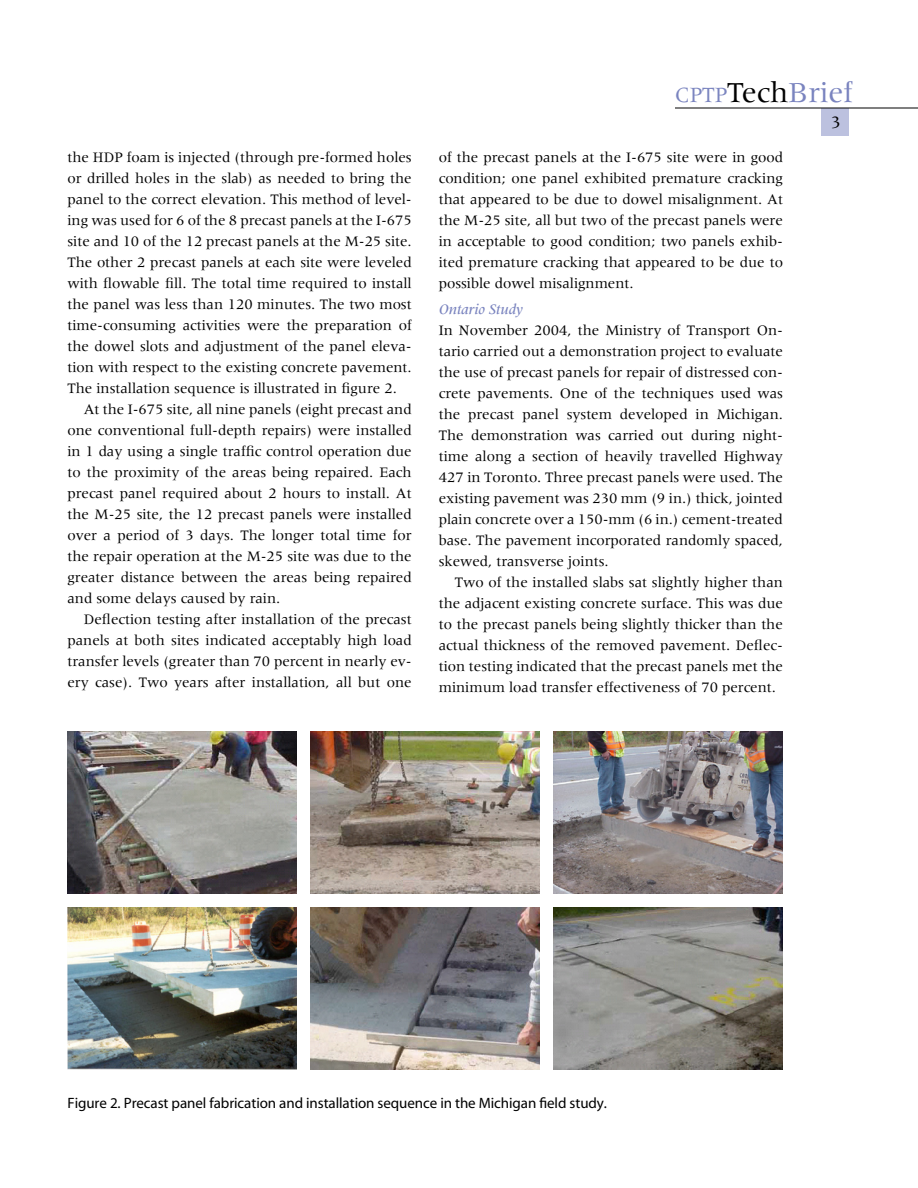
<style>
.page{position:relative;width:918px;height:1188px;background:#fff}
.page>*{position:absolute;margin:0;border:0;box-sizing:border-box;transform-origin:0 0}
.t1{font:30px "Meridien LT";color:#7a84bf}
.t2{font:18px "Meridien LT";color:#000}
.t3{font:15px/21px "Meridien LT";letter-spacing:-.005em;color:#000;text-align:justify}
.t4{font:15px "Myriad";letter-spacing:-.005em;color:#000}
.t5{font:italic 500 15px "Meridien LT";letter-spacing:-.005em;color:#7a84bf}
.s1{font-size:22.5px}
.s2{color:#000}
</style>
<div class="page">
<div style="left:822px;top:108px;width:27px;height:27px;background:#bcc1df"></div>
<hr style="left:675px;top:108px;width:243px;height:1px;background:#000">
<img style="left:68px;top:732px;width:229px;height:161px">
<img style="left:310px;top:732px;width:230px;height:162px">
<img style="left:554px;top:732px;width:229px;height:162px">
<img style="left:68px;top:907px;width:229px;height:162px">
<img style="left:311px;top:907px;width:229px;height:162px">
<img style="left:554px;top:907px;width:229px;height:162px">
<p class="t3" style="left:68px;top:146px;width:346px">the HDP foam is injected (through pre-formed holes</p>
<p class="t3" style="left:68px;top:167px;width:346px">or drilled holes in the slab) as needed to bring the</p>
<p class="t3" style="left:68px;top:188px;width:346px">panel to the correct elevation. This method of level-</p>
<p class="t3" style="left:68px;top:209px;width:346px">ing was used for 6 of the 8 precast panels at the I-675</p>
<p class="t3" style="left:68px;top:230px;width:346px">site and 10 of the 12 precast panels at the M-25 site.</p>
<p class="t3" style="left:68px;top:251px;width:346px">The other 2 precast panels at each site were leveled</p>
<p class="t3" style="left:68px;top:272px;width:346px">with flowable fill. The total time required to install</p>
<p class="t3" style="left:68px;top:293px;width:346px">the panel was less than 120 minutes. The two most</p>
<p class="t3" style="left:68px;top:314px;width:346px">time-consuming activities were the preparation of</p>
<p class="t3" style="left:68px;top:335px;width:346px">the dowel slots and adjustment of the panel eleva-</p>
<p class="t3" style="left:68px;top:356px;width:346px">tion with respect to the existing concrete pavement.</p>
<p class="t3" style="left:68px;top:377px;width:331px">The installation sequence is illustrated in figure 2.</p>
<p class="t3" style="left:84px;top:398px;width:330px">At the I-675 site, all nine panels (eight precast and</p>
<p class="t3" style="left:68px;top:419px;width:346px">one conventional full-depth repairs) were installed</p>
<p class="t3" style="left:68px;top:440px;width:346px">in 1 day using a single traffic control operation due</p>
<p class="t3" style="left:68px;top:461px;width:346px">to the proximity of the areas being repaired. Each</p>
<p class="t3" style="left:68px;top:482px;width:346px">precast panel required about 2 hours to install. At</p>
<p class="t3" style="left:68px;top:503px;width:346px">the M-25 site, the 12 precast panels were installed</p>
<p class="t3" style="left:68px;top:524px;width:346px">over a period of 3 days. The longer total time for</p>
<p class="t3" style="left:68px;top:545px;width:346px">the repair operation at the M-25 site was due to the</p>
<p class="t3" style="left:68px;top:566px;width:346px">greater distance between the areas being repaired</p>
<p class="t3" style="left:68px;top:587px;width:214px">and some delays caused by rain.</p>
<p class="t3" style="left:84px;top:608px;width:330px">Deflection testing after installation of the precast</p>
<p class="t3" style="left:68px;top:629px;width:346px">panels at both sites indicated acceptably high load</p>
<p class="t3" style="left:68px;top:650px;width:346px">transfer levels (greater than 70 percent in nearly ev-</p>
<p class="t3" style="left:68px;top:671px;width:346px">ery case). Two years after installation, all but one</p>
<h1 class="t1" style="left:675px;top:75px;width:180px"><span class="s1">CPTP</span><span class="s2">Tech</span>Brief</h1>
<p class="t2" style="left:831px;top:112px;width:12px">3</p>
<p class="t3" style="left:439px;top:146px;width:346px">of the precast panels at the I-675 site were in good condition; one panel exhibited premature cracking that appeared to be due to dowel misalignment. At the M-25 site, all but two of the precast panels were in acceptable to good condition; two panels exhib&shy;ited premature cracking that appeared to be due to possible dowel misalignment.</p>
<p class="t5" style="left:439px;top:301px;width:86px">Ontario Study</p>
<p class="t3" style="left:439px;top:320px;width:346px">In November 2004, the Ministry of Transport On&shy;tario carried out a demonstration project to evaluate the use of precast panels for repair of distressed con&shy;crete pavements. One of the techniques used was the precast panel system developed in Michigan.<br>The demonstration was carried out during night&shy;time along a section of heavily travelled Highway 427 in Toronto. Three precast panels were used. The existing pavement was 230 mm (9 in.) thick, jointed plain concrete over a 150-mm (6 in.) cement-treated base. The pavement incorporated randomly spaced, skewed, transverse joints.</p>
<p class="t3" style="left:439px;top:572px;width:346px;text-indent:16px">Two of the installed slabs sat slightly higher than the adjacent existing concrete surface. This was due to the precast panels being slightly thicker than the actual thickness of the removed pavement. Deflec&shy;tion testing indicated that the precast panels met the minimum load transfer effectiveness of 70 percent.</p>
<p class="t4" style="left:68px;top:1095px;width:541px">Figure 2. Precast panel fabrication and installation sequence in the Michigan field study.</p>
</div>
